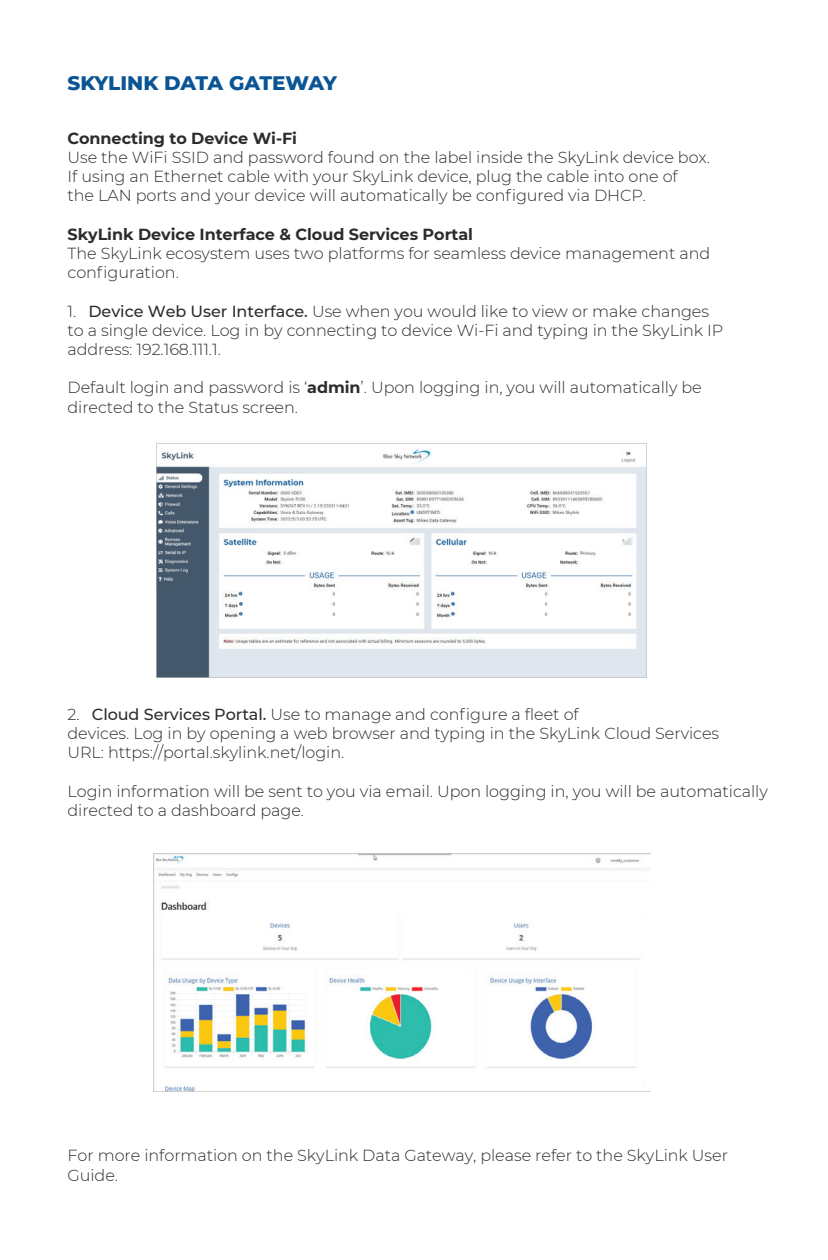
<style>
.page{position:relative;width:828px;height:1260px;background:#fff}
.page>*{position:absolute;margin:0;border:0;box-sizing:border-box;transform-origin:0 0}
.t1{font:800 20px "Montserrat";letter-spacing:-.01em;color:#0b5594}
.t2{font:300 16px/19.2px "Montserrat";letter-spacing:-.005em;color:#2b2c2b}
.t3{font:700 16px "Montserrat";letter-spacing:-.005em;color:#2b2c2b}
.s1{font-weight:500}
.s2{font-weight:700}
</style>
<div class="page">
<img style="left:153px;top:853px;width:497px;height:239px">
<img style="left:157px;top:443px;width:490px;height:235px">
<p class="t1" style="left:68px;top:69px;width:271px">SKYLINK DATA GATEWAY</p>
<p class="t3" style="left:68px;top:127px;width:231px">Connecting to Device Wi-Fi</p>
<p class="t2" style="left:68px;top:147px;width:644px">Use the WiFi SSID and password found on the label inside the SkyLink device box.<br>If using an Ethernet cable with your SkyLink device, plug the cable into one of<br>the LAN ports and your device will automatically be configured via DHCP.</p>
<p class="t3" style="left:68px;top:223px;width:407px">SkyLink Device Interface &amp; Cloud Services Portal</p>
<p class="t2" style="left:68px;top:243px;width:644px">The SkyLink ecosystem uses two platforms for seamless device management and configuration.</p>
<p class="t2" style="left:68px;top:301px;width:657px">1. <span class="s1">Device Web User Interface.</span> Use when you would like to view or make changes to a single device. Log in by connecting to device Wi-Fi and typing in the SkyLink IP address: 192.168.111.1.</p>
<p class="t2" style="left:68px;top:378px;width:636px">Default login and password is ‘<span class="s2">admin</span>’. Upon logging in, you will automatically be directed to the Status screen.</p>
<p class="t2" style="left:68px;top:704px;width:653px">2. <span class="s1">Cloud Services Portal.</span> Use to manage and configure a fleet of<br>devices. Log in by opening a web browser and typing in the SkyLink Cloud Services<br>URL: https://portal.skylink.net/login.</p>
<p class="t2" style="left:68px;top:781px;width:702px">Login information will be sent to you via email. Upon logging in, you will be automatically directed to a dashboard page.</p>
<p class="t2" style="left:68px;top:1146px;width:662px">For more information on the SkyLink Data Gateway, please refer to the SkyLink User<br>Guide.</p>
</div>
